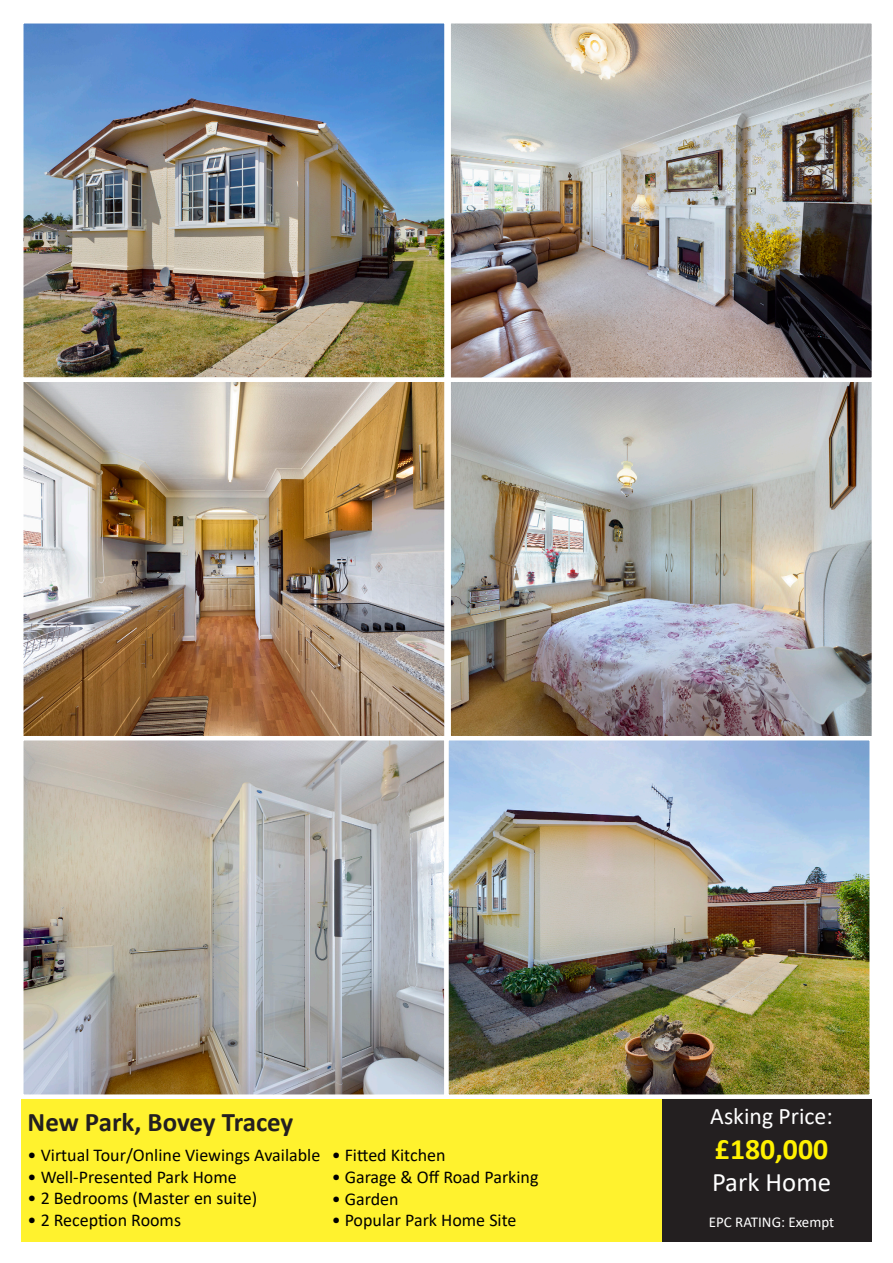
<style>
.page{position:relative;width:893px;height:1263px;background:#fff}
.page>*{position:absolute;margin:0;border:0;box-sizing:border-box;transform-origin:0 0}
.t1{font:700 29.7px "Calibri";color:#fff101}
.t2{font:700 27px "Calibri";letter-spacing:-.005em;color:#231f20}
.t3{font:26.7px "Calibri";color:#fff}
.t4{font:23.7px "Calibri";color:#fff}
.t5{font:18px "Calibri";color:#000}
.t6{font:15px "Calibri";color:#fff}
</style>
<div class="page">
<div style="left:661px;top:1098px;width:211px;height:144px;background:#231f20"></div>
<div style="left:21px;top:1098px;width:640px;height:144px;background:#fff22e"></div>
<img style="left:24px;top:24px;width:420px;height:1070px">
<div style="left:19px;top:19px;width:430px;height:363px;border:4px solid #fff"></div>
<div style="left:19px;top:377px;width:430px;height:363px;border:4px solid #fff"></div>
<div style="left:19px;top:736px;width:430px;height:363px;border:4px solid #fff"></div>
<img style="left:451px;top:24px;width:420px;height:711px">
<div style="left:446px;top:377px;width:430px;height:363px;border:4px solid #fff"></div>
<img style="left:449px;top:741px;width:420px;height:353px">
<div style="left:444px;top:736px;width:430px;height:363px;border:4px solid #fff"></div>
<div style="left:446px;top:19px;width:430px;height:363px;border:4px solid #fff"></div>
<p class="t2" style="left:28px;top:1103px;width:267px">New Park, Bovey Tracey</p>
<p class="t5" style="left:28px;top:1142px;width:294px">• Virtual Tour/Online Viewings Available</p>
<p class="t5" style="left:28px;top:1164px;width:211px">• Well-Presented Park Home</p>
<p class="t5" style="left:28px;top:1186px;width:231px">• 2 Bedrooms (Master en suite)</p>
<p class="t5" style="left:28px;top:1207px;width:155px">• 2 Reception Rooms</p>
<p class="t5" style="left:332px;top:1143px;width:115px">• Fitted Kitchen</p>
<p class="t5" style="left:332px;top:1164px;width:208px">• Garage &amp; Off Road Parking</p>
<p class="t5" style="left:332px;top:1186px;width:68px">• Garden</p>
<p class="t5" style="left:332px;top:1208px;width:186px">• Popular Park Home Site</p>
<p class="t4" style="left:710px;top:1099px;width:124px">Asking Price:</p>
<p class="t1" style="left:715px;top:1128px;width:115px">£180,000</p>
<p class="t3" style="left:712px;top:1164px;width:121px">Park Home</p>
<p class="t6" style="left:709px;top:1212px;width:127px">EPC RATING: Exempt</p>
</div>
